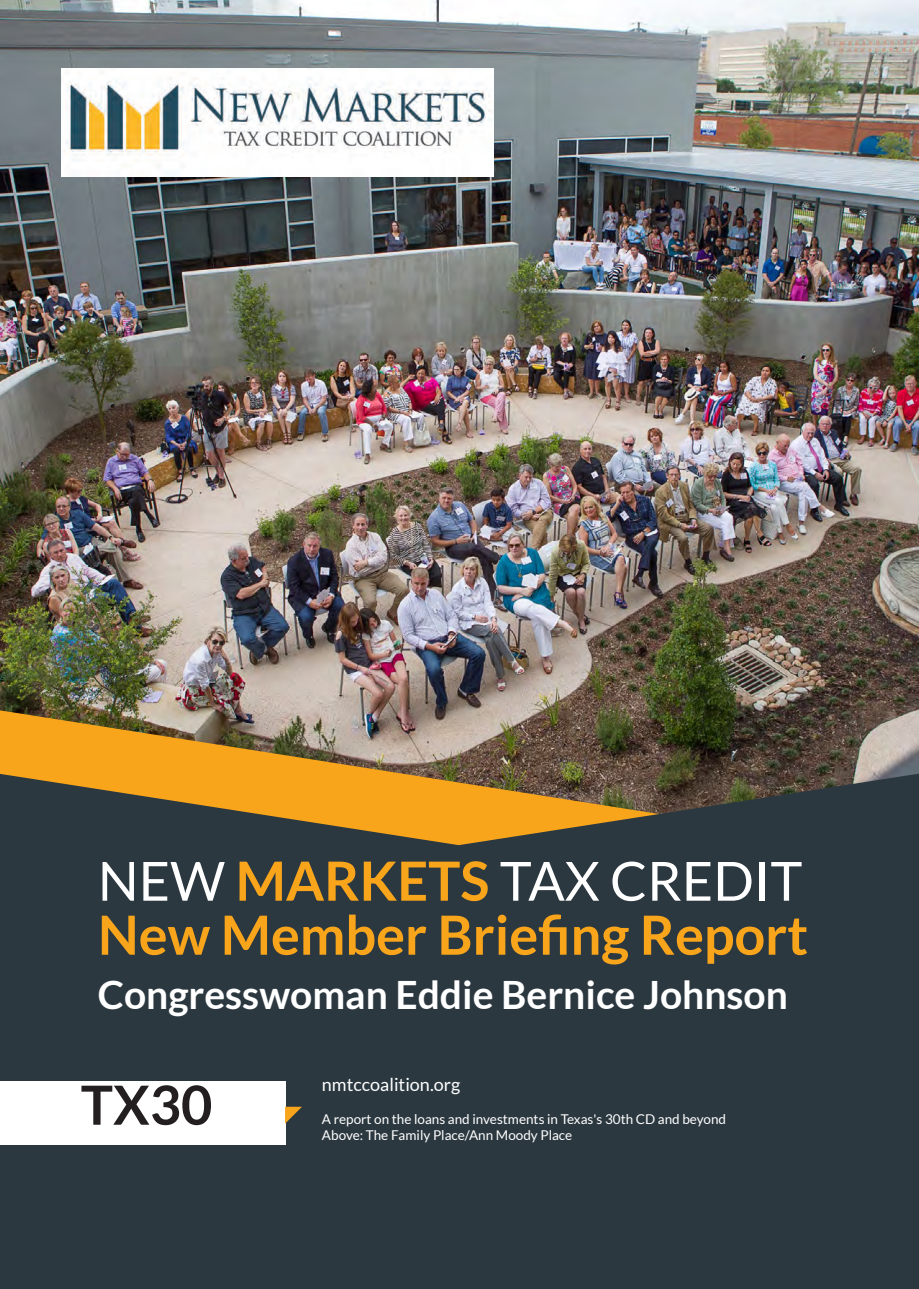
<style>
.page{position:relative;width:919px;height:1289px;background:#fff}
.page>*{position:absolute;margin:0;border:0;box-sizing:border-box;transform-origin:0 0}
.t1{font:700 54px/54px "Lato";color:#f9a51b}
.t2{font:700 54px "Lato";color:#231f20}
.t3{font:700 39px "Lato";color:#fff}
.t4{font:18px "Lato";color:#fff}
.t5{font:13.5px "Lato";color:#fff}
.s1{font-weight:400;color:#fff}
</style>
<div class="page">
<img style="left:0;top:0;width:918px;height:773px">
<img style="left:0;top:710px;width:664px;height:63px">
<svg style="left:0;top:773px;width:918px;height:515px;background:#373e3e"></svg>
<div style="left:0;top:1081px;width:285px;height:63px;background:#fff"></div>
<svg style="left:285px;top:1106px;width:17px;height:17px"></svg>
<img style="left:62px;top:69px;width:432px;height:108px">
<p class="t1" style="left:98px;top:853px;width:711px"><span class="s1">NEW</span> MARKETS <span class="s1">TAX CREDIT<br></span>New Member Briefing Report</p>
<p class="t3" style="left:98px;top:972px;width:691px">Congresswoman Eddie Bernice Johnson</p>
<p class="t2" style="left:81px;top:1074px;width:133px">TX30</p>
<p class="t4" style="left:322px;top:1074px;width:140px">nmtccoalition.org</p>
<p class="t5" style="left:322px;top:1111px;width:405px">A report on the loans and investments in Texas's 30th CD and beyond</p>
<p class="t5" style="left:322px;top:1127px;width:252px">Above: The Family Place/Ann Moody Place</p>
</div>
